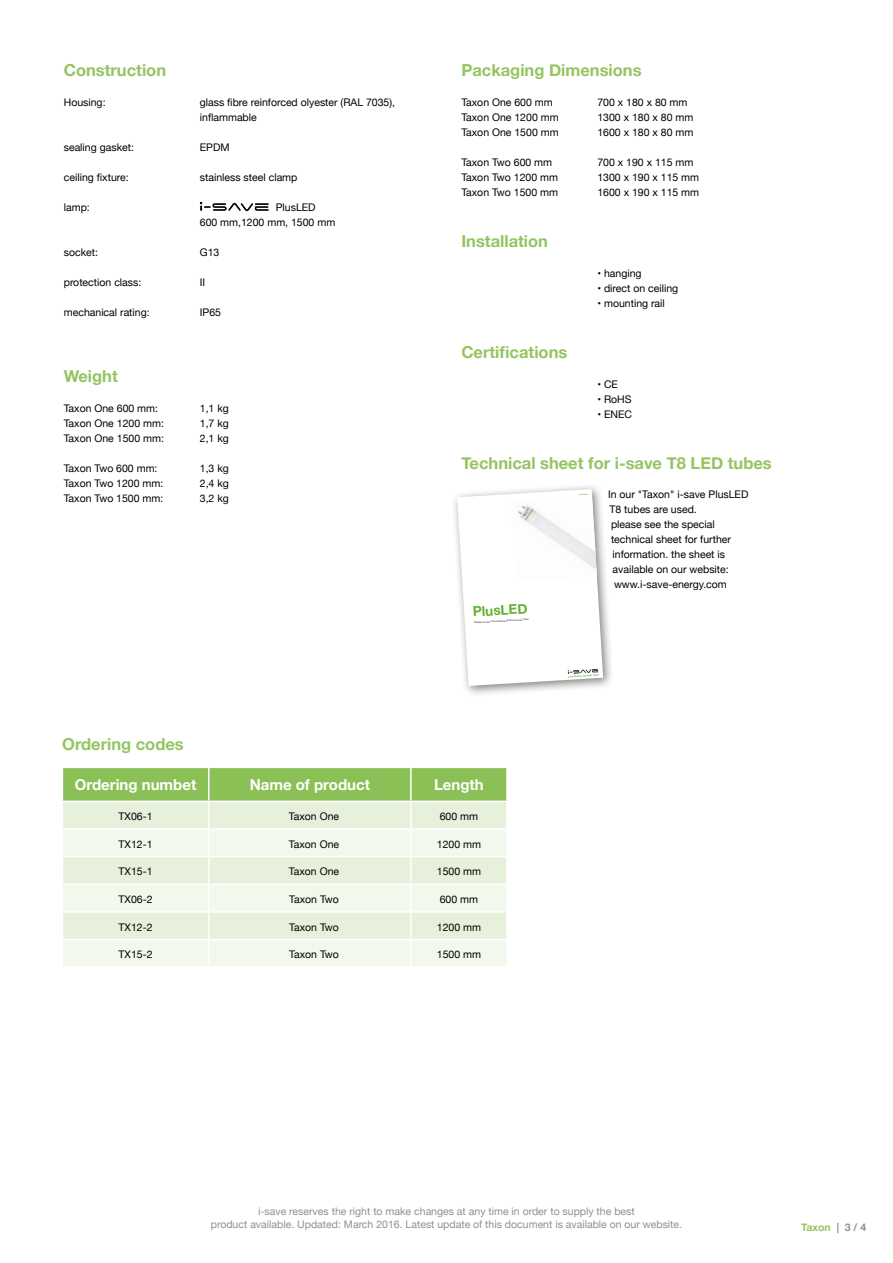
<style>
.page{position:relative;width:893px;height:1263px;background:#fff}
.page>*{position:absolute;margin:0;border:0;box-sizing:border-box;transform-origin:0 0}
.t1{font:700 16.5px "Helvetica Neue";color:#94c462}
.t2{font:700 15px "Helvetica Neue";color:#fff}
.t3{font:700 13.65px "Helvetica Neue";color:#62b22f}
.t4{font:10.5px/15px "Helvetica Neue";color:#000}
.t5{font:10.5px/12.6px "Helvetica Neue";color:#90908f;text-align:center}
.t6{font:700 10.5px "Helvetica Neue";color:#94c462}
.t7{font:700 2.55px "Helvetica Neue";color:#646363}
.t8{font:700 1.65px "Helvetica Neue";color:#62b22f}
.s1{color:#90908f}
</style>
<div class="page">
<svg style="left:200px;top:202px;width:69px;height:9px"></svg>
<div style="left:451px;top:483px;width:164px;height:215px;background:#000;opacity:.5"></div>
<svg style="left:457px;top:489px;width:146px;height:197px"></svg>
<svg style="left:62px;top:767px;width:445px;height:199px;background:#ddecce"></svg>
<hr style="left:209px;top:939px;width:202px;height:1px;background:#fff">
<hr style="left:208px;top:940px;width:2px;height:26px;background:#fff">
<hr style="left:411px;top:939px;width:97px;height:1px;background:#fff">
<hr style="left:410px;top:940px;width:2px;height:26px;background:#fff">
<hr style="left:506px;top:940px;width:2px;height:26px;background:#fff">
<h1 class="t1" style="left:64px;top:57px;width:104px">Construction</h1>
<p class="t4" style="left:64px;top:95px;width:43px">Housing:</p>
<p class="t4" style="left:200px;top:95px;width:197px">glass fibre reinforced olyester (RAL 7035), inflammable</p>
<p class="t4" style="left:64px;top:140px;width:72px">sealing gasket:</p>
<p class="t4" style="left:200px;top:140px;width:31px">EPDM</p>
<p class="t4" style="left:64px;top:170px;width:66px">ceiling fixture:</p>
<p class="t4" style="left:200px;top:170px;width:99px">stainless steel clamp</p>
<p class="t4" style="left:64px;top:200px;width:28px">lamp:</p>
<p class="t4" style="left:200px;top:200px;width:137px;text-indent:76px">PlusLED<br>600 mm,1200 mm, 1500 mm</p>
<p class="t4" style="left:64px;top:245px;width:36px">socket:</p>
<p class="t4" style="left:200px;top:245px;width:21px">G13</p>
<p class="t4" style="left:64px;top:275px;width:79px">protection class:</p>
<p class="t4" style="left:200px;top:275px;width:7px">II</p>
<p class="t4" style="left:64px;top:305px;width:87px">mechanical rating:</p>
<p class="t4" style="left:200px;top:305px;width:23px">IP65</p>
<h1 class="t1" style="left:64px;top:363px;width:56px">Weight</h1>
<p class="t4" style="left:64px;top:401px;width:96px">Taxon One 600 mm:</p>
<p class="t4" style="left:200px;top:401px;width:30px">1,1 kg</p>
<p class="t4" style="left:64px;top:416px;width:102px">Taxon One 1200 mm:</p>
<p class="t4" style="left:200px;top:416px;width:30px">1,7 kg</p>
<p class="t4" style="left:64px;top:431px;width:102px">Taxon One 1500 mm:</p>
<p class="t4" style="left:200px;top:431px;width:30px">2,1 kg</p>
<p class="t4" style="left:64px;top:461px;width:95px">Taxon Two 600 mm:</p>
<p class="t4" style="left:200px;top:461px;width:30px">1,3 kg</p>
<p class="t4" style="left:64px;top:476px;width:101px">Taxon Two 1200 mm:</p>
<p class="t4" style="left:200px;top:476px;width:30px">2,4 kg</p>
<p class="t4" style="left:64px;top:491px;width:101px">Taxon Two 1500 mm:</p>
<p class="t4" style="left:200px;top:491px;width:30px">3,2 kg</p>
<h1 class="t1" style="left:62px;top:731px;width:123px">Ordering codes</h1>
<h1 class="t1" style="left:461px;top:57px;width:182px">Packaging Dimensions</h1>
<p class="t4" style="left:461px;top:95px;width:93px">Taxon One 600 mm</p>
<p class="t4" style="left:597px;top:95px;width:92px">700 x 180 x 80 mm</p>
<p class="t4" style="left:461px;top:110px;width:99px">Taxon One 1200 mm</p>
<p class="t4" style="left:597px;top:110px;width:97px">1300 x 180 x 80 mm</p>
<p class="t4" style="left:461px;top:125px;width:99px">Taxon One 1500 mm</p>
<p class="t4" style="left:597px;top:125px;width:97px">1600 x 180 x 80 mm</p>
<p class="t4" style="left:461px;top:155px;width:92px">Taxon Two 600 mm</p>
<p class="t4" style="left:597px;top:155px;width:97px">700 x 190 x 115 mm</p>
<p class="t4" style="left:461px;top:170px;width:98px">Taxon Two 1200 mm</p>
<p class="t4" style="left:597px;top:170px;width:103px">1300 x 190 x 115 mm</p>
<p class="t4" style="left:461px;top:185px;width:98px">Taxon Two 1500 mm</p>
<p class="t4" style="left:597px;top:185px;width:103px">1600 x 190 x 115 mm</p>
<h1 class="t1" style="left:461px;top:228px;width:88px">Installation</h1>
<p class="t4" style="left:597px;top:266px;width:46px">• hanging</p>
<p class="t4" style="left:597px;top:281px;width:82px">• direct on ceiling</p>
<p class="t4" style="left:597px;top:296px;width:69px">• mounting rail</p>
<h1 class="t1" style="left:461px;top:339px;width:107px">Certifications</h1>
<p class="t4" style="left:597px;top:377px;width:22px">• CE</p>
<p class="t4" style="left:597px;top:392px;width:36px">• RoHS</p>
<p class="t4" style="left:597px;top:407px;width:36px">• ENEC</p>
<h1 class="t1" style="left:461px;top:450px;width:312px">Technical sheet for i-save T8 LED tubes</h1>
<h3 class="t3" style="left:472px;top:601px;width:56px;rotate:-3deg">PlusLED</h3>
<p class="t7" style="left:474px;top:620px;width:56px;rotate:-3deg">Replaces the conventional t8 fl uorescent tube</p>
<p class="t8" style="left:579px;top:493px;width:10px;rotate:-4deg">March 2014</p>
<p class="t4" style="left:608px;top:487px;width:142px">In our "Taxon" i-save PlusLED</p>
<p class="t4" style="left:609px;top:502px;width:89px">T8 tubes are used.</p>
<p class="t4" style="left:611px;top:517px;width:105px">please see the special</p>
<p class="t4" style="left:611px;top:532px;width:121px">technical sheet for further</p>
<p class="t4" style="left:612px;top:547px;width:114px">information. the sheet is</p>
<p class="t4" style="left:612px;top:562px;width:118px">available on our website:</p>
<p class="t4" style="left:614px;top:577px;width:114px">www.i-save-energy.com</p>
<h2 class="t2" style="left:75px;top:773px;width:123px">Ordering numbet</h2>
<h2 class="t2" style="left:250px;top:773px;width:122px">Name of product</h2>
<h2 class="t2" style="left:434px;top:773px;width:51px">Length</h2>
<p class="t4" style="left:119px;top:809px;width:36px">TX06-1</p>
<p class="t4" style="left:289px;top:809px;width:52px">Taxon One</p>
<p class="t4" style="left:440px;top:809px;width:40px">600 mm</p>
<p class="t4" style="left:119px;top:837px;width:36px">TX12-1</p>
<p class="t4" style="left:289px;top:837px;width:52px">Taxon One</p>
<p class="t4" style="left:437px;top:837px;width:46px">1200 mm</p>
<p class="t4" style="left:119px;top:865px;width:36px">TX15-1</p>
<p class="t4" style="left:289px;top:865px;width:52px">Taxon One</p>
<p class="t4" style="left:437px;top:865px;width:46px">1500 mm</p>
<p class="t4" style="left:119px;top:892px;width:36px">TX06-2</p>
<p class="t4" style="left:289px;top:892px;width:51px">Taxon Two</p>
<p class="t4" style="left:440px;top:892px;width:40px">600 mm</p>
<p class="t4" style="left:119px;top:920px;width:36px">TX12-2</p>
<p class="t4" style="left:289px;top:920px;width:51px">Taxon Two</p>
<p class="t4" style="left:437px;top:920px;width:46px">1200 mm</p>
<p class="t4" style="left:119px;top:947px;width:36px">TX15-2</p>
<p class="t4" style="left:289px;top:947px;width:51px">Taxon Two</p>
<p class="t4" style="left:437px;top:947px;width:46px">1500 mm</p>
<p class="t5" style="left:211px;top:1205px;width:473px">i-save reserves the right to make changes at any time in order to supply the best<br>product available. Updated: March 2016. Latest update of this document is available on our website.</p>
<p class="t6" style="left:801px;top:1219px;width:66px">Taxon <span class="s1">| 3 / 4</span></p>
</div>
